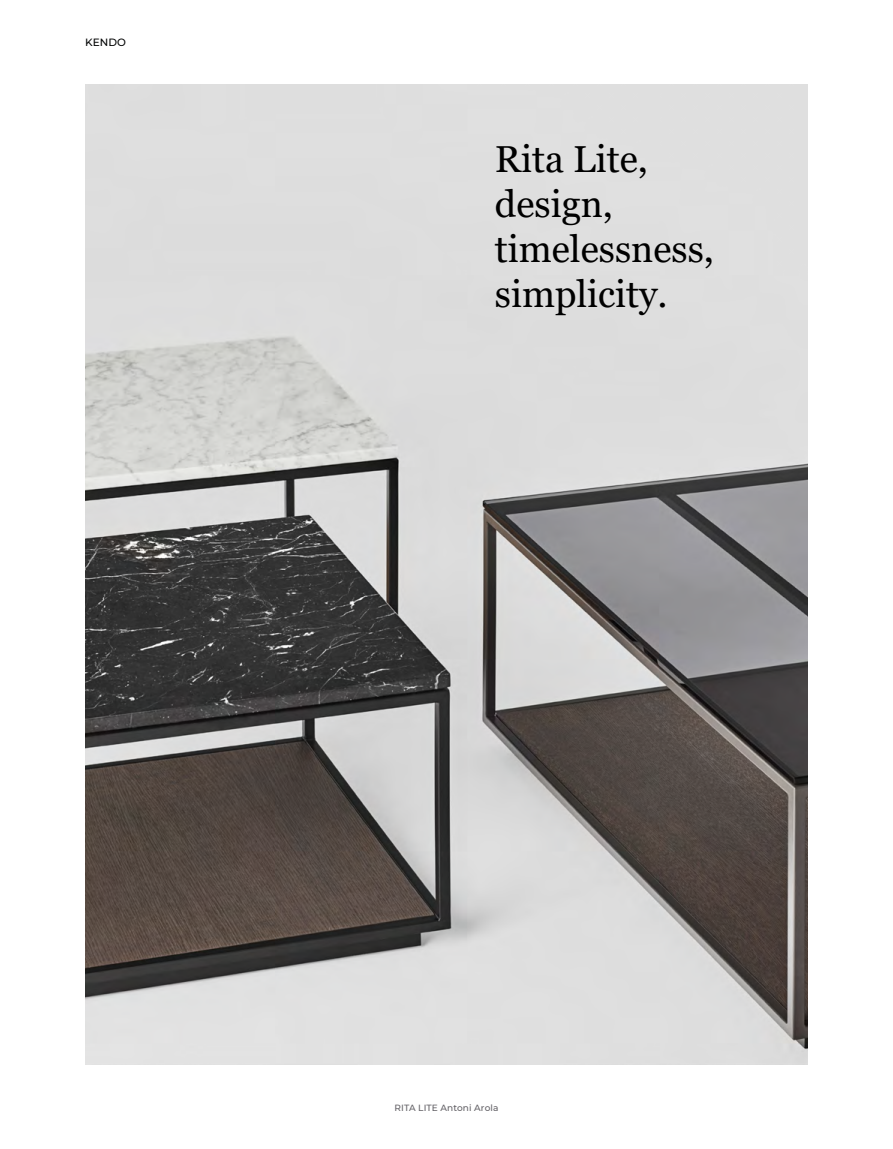
<style>
.page{position:relative;width:893px;height:1149px;background:#fff}
.page>*{position:absolute;margin:0;border:0;box-sizing:border-box;transform-origin:0 0}
.t1{font:37.5px/45px "Georgia";color:#000}
.t2{font:500 10.5px "Montserrat";letter-spacing:.01em;color:#010202}
.t3{font:500 9px "Montserrat";letter-spacing:.01em;color:#636166}
</style>
<div class="page">
<img style="left:85px;top:85px;width:723px;height:978px">
<p class="t2" style="left:85px;top:35px;width:43px">KENDO</p>
<p class="t1" style="left:495px;top:137px;width:221px">Rita Lite, design, timelessness, simplicity.</p>
<p class="t3" style="left:395px;top:1100px;width:105px">RITA LITE Antoni Arola</p>
</div>
